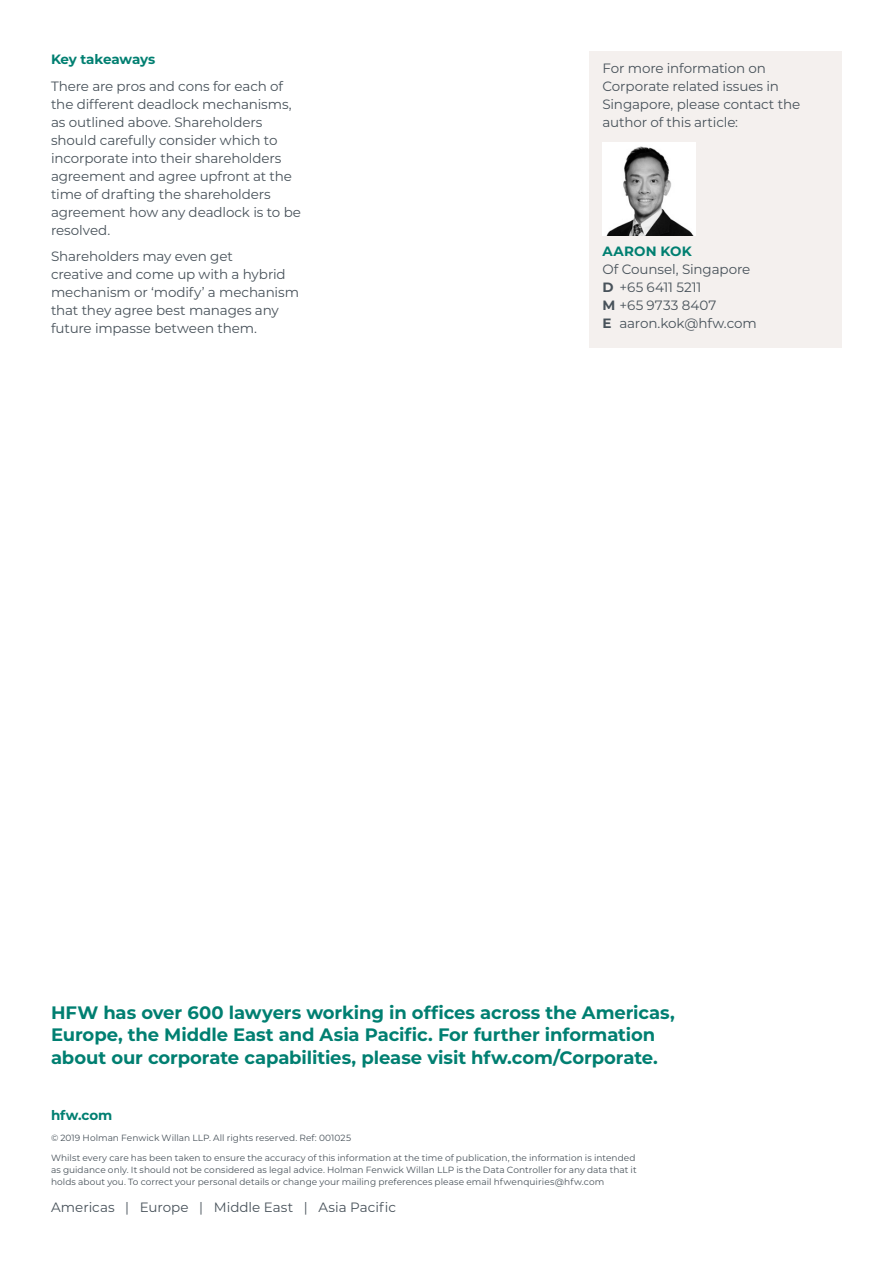
<style>
.page{position:relative;width:893px;height:1263px;background:#fff}
.page>*{position:absolute;margin:0;border:0;box-sizing:border-box;transform-origin:0 0}
.t1{font:700 18px/22.5px "Montserrat";letter-spacing:-.005em;color:#007f71}
.t2{font:13.5px/18px "Montserrat";letter-spacing:-.01em;color:#48525a}
.t3{font:700 13.5px "Montserrat";letter-spacing:-.005em;color:#007f71}
.t4{font:700 13.5px "Montserrat";letter-spacing:.015em;color:#007f71}
.t5{font:9px/12px "Montserrat";letter-spacing:.005em;color:#48525a}
.s1{font-weight:700}
</style>
<div class="page">
<div style="left:590px;top:51px;width:252px;height:297px;background:#f4f0ee"></div>
<img style="left:602px;top:142px;width:94px;height:94px">
<p class="t3" style="left:51px;top:50px;width:106px">Key takeaways</p>
<p class="t2" style="left:51px;top:76px;width:251px">There are pros and cons for each of the different deadlock mechanisms, as outlined above. Shareholders should carefully consider which to incorporate into their shareholders agreement and agree upfront at the time of drafting the shareholders agreement how any deadlock is to be resolved.</p>
<p class="t2" style="left:51px;top:247px;width:249px">Shareholders may even get<br>creative and come up with a hybrid mechanism or ‘modify’ a mechanism that they agree best manages any future impasse between them.</p>
<p class="t2" style="left:602px;top:59px;width:199px">For more information on<br>Corporate related issues in<br>Singapore, please contact the author of this article:</p>
<p class="t4" style="left:602px;top:241px;width:91px">AARON KOK</p>
<p class="t2" style="left:602px;top:260px;width:156px">Of Counsel, Singapore<br><span class="s1">D</span> +65 6411 5211<br><span class="s1">M</span> +65 9733 8407<br><span class="s1">E</span> aaron.kok@hfw.com</p>
<h1 class="t1" style="left:51px;top:1000px;width:625px">HFW has over 600 lawyers working in offices across the Americas,<br>Europe, the Middle East and Asia Pacific. For further information about our corporate capabilities, please visit hfw.com/Corporate.</h1>
<p class="t3" style="left:51px;top:1106px;width:63px">hfw.com</p>
<p class="t5" style="left:51px;top:1131px;width:302px">© 2019 Holman Fenwick Willan LLP. All rights reserved. Ref: 001025</p>
<p class="t5" style="left:51px;top:1152px;width:587px">Whilst every care has been taken to ensure the accuracy of this information at the time of publication, the information is intended as guidance only. It should not be considered as legal advice. Holman Fenwick Willan LLP is the Data Controller for any data that it holds about you. To correct your personal details or change your mailing preferences please email hfwenquiries@hfw.com</p>
<p class="t2" style="left:51px;top:1198px;width:347px">Americas | Europe | Middle East | Asia Pacific</p>
</div>
